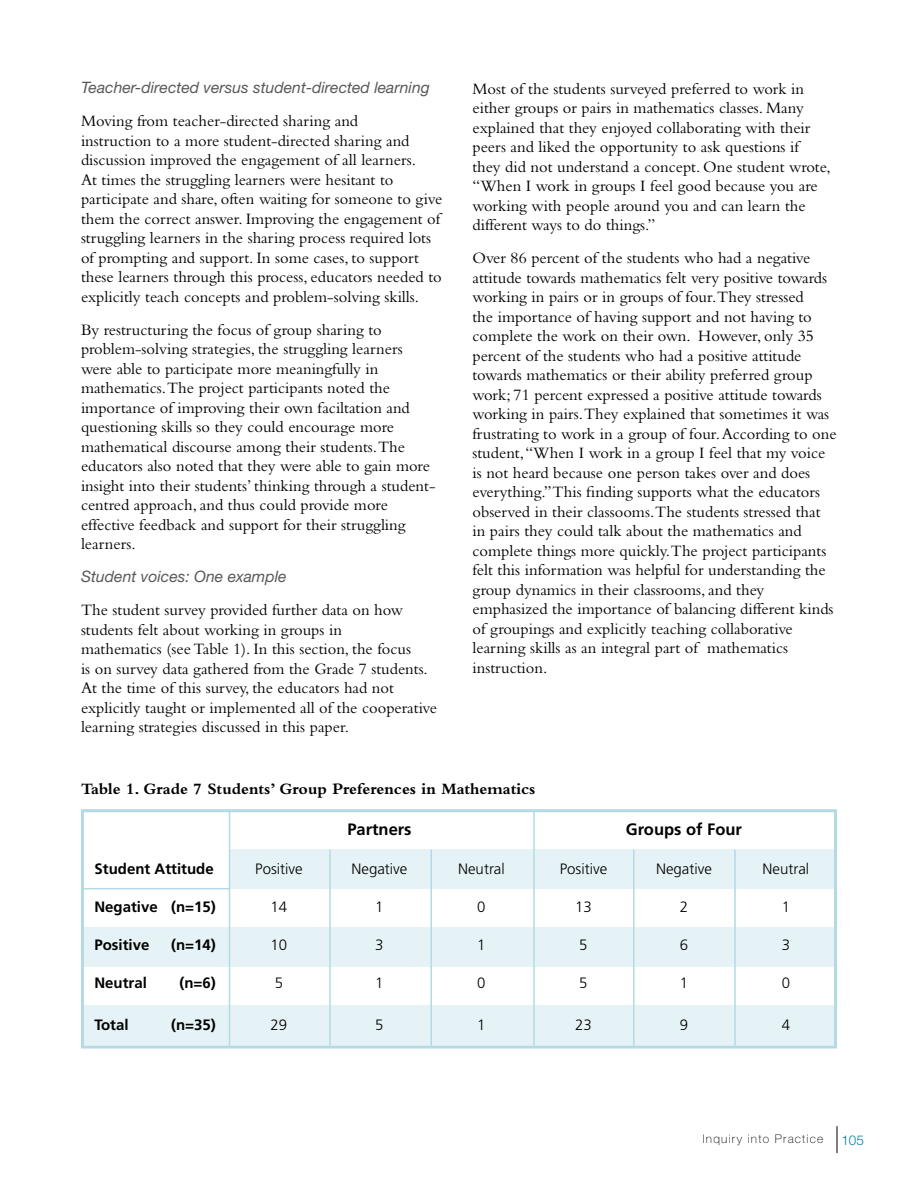
<style>
.page{position:relative;width:918px;height:1188px;background:#fff}
.page>*{position:absolute;margin:0;border:0;box-sizing:border-box;transform-origin:0 0}
.t1{font:16.5px/19.5px "Bembo";color:#000}
.t2{font:700 16.5px "Bembo";color:#000}
.t3{font:700 16.5px "Frutiger";color:#000}
.t4{font:italic 15.75px "Helvetica Neue";color:#58595b}
.t5{font:300 15px "Frutiger";color:#000}
.t6{font:700 15px "Frutiger";color:#000}
.t7{font:300 13.5px "Helvetica Neue";color:#0083a9}
.t8{font:100 12px "Helvetica Neue";letter-spacing:.1em;color:#000}
</style>
<div class="page">
<svg style="left:837px;top:1126px;width:1px;height:27px"></svg>
<svg style="left:81px;top:809px;width:756px;height:240px"></svg>
<hr style="left:229px;top:809px;width:1px;height:237px;background:#b3dae5">
<hr style="left:329px;top:850px;width:2px;height:196px;background:#b3dae5">
<hr style="left:430px;top:850px;width:2px;height:196px;background:#b3dae5">
<hr style="left:533px;top:809px;width:2px;height:237px;background:#b3dae5">
<hr style="left:633px;top:850px;width:1px;height:196px;background:#b3dae5">
<hr style="left:734px;top:850px;width:2px;height:196px;background:#b3dae5">
<hr style="left:81px;top:888px;width:149px;height:1px;background:#b3dae5">
<p class="t4" style="left:81px;top:78px;width:350px">Teacher-directed versus student-directed learning</p>
<p class="t1" style="left:81px;top:111px;width:363px">Moving from teacher-directed sharing and<br>instruction to a more student-directed sharing and discussion improved the engagement of all learners.<br>At times the struggling learners were hesitant to participate and share, often waiting for someone to give them the correct answer. Improving the engagement of struggling learners in the sharing process required lots of prompting and support. In some cases, to support these learners through this process, educators needed to explicitly teach concepts and problem-solving skills.</p>
<p class="t1" style="left:81px;top:320px;width:356px">By restructuring the focus of group sharing to problem-solving strategies, the struggling learners were able to participate more meaningfully in mathematics.The project participants noted the importance of improving their own faciltation and questioning skills so they could encourage more mathematical discourse among their students.The educators also noted that they were able to gain more insight into their students’ thinking through a student&shy;centred approach, and thus could provide more effective feedback and support for their struggling learners.</p>
<p class="t4" style="left:81px;top:567px;width:207px">Student voices: One example</p>
<p class="t1" style="left:81px;top:600px;width:358px">The student survey provided further data on how students felt about working in groups in<br>mathematics (see Table 1). In this section, the focus<br>is on survey data gathered from the Grade 7 students.<br>At the time of this survey, the educators had not explicitly taught or implemented all of the cooperative learning strategies discussed in this paper.</p>
<p class="t1" style="left:472px;top:78px;width:360px">Most of the students surveyed preferred to work in either groups or pairs in mathematics classes. Many explained that they enjoyed collaborating with their peers and liked the opportunity to ask questions if they did not understand a concept. One student wrote, “When I work in groups I feel good because you are working with people around you and can learn the different ways to do things.”</p>
<p class="t1" style="left:472px;top:248px;width:366px">Over 86 percent of the students who had a negative attitude towards mathematics felt very positive towards working in pairs or in groups of four.They stressed<br>the importance of having support and not having to complete the work on their own. However, only 35 percent of the students who had a positive attitude towards mathematics or their ability preferred group work; 71 percent expressed a positive attitude towards working in pairs.They explained that sometimes it was frustrating to work in a group of four. According to one student, “When I work in a group I feel that my voice is not heard because one person takes over and does everything.” This finding supports what the educators observed in their classooms.The students stressed that in pairs they could talk about the mathematics and complete things more quickly.The project participants felt this information was helpful for understanding the group dynamics in their classrooms, and they emphasized the importance of balancing different kinds of groupings and explicitly teaching collaborative learning skills as an integral part of mathematics instruction.</p>
<p class="t2" style="left:81px;top:780px;width:456px">Table 1. Grade 7 Students’ Group Preferences in Mathematics</p>
<p class="t3" style="left:347px;top:820px;width:66px">Partners</p>
<p class="t3" style="left:626px;top:820px;width:118px">Groups of Four</p>
<p class="t6" style="left:94px;top:859px;width:121px">Student Attitude</p>
<p class="t5" style="left:255px;top:860px;width:49px">Positive</p>
<p class="t5" style="left:352px;top:860px;width:57px">Negative</p>
<p class="t5" style="left:458px;top:860px;width:48px">Neutral</p>
<p class="t5" style="left:560px;top:860px;width:49px">Positive</p>
<p class="t5" style="left:656px;top:860px;width:57px">Negative</p>
<p class="t5" style="left:763px;top:860px;width:48px">Neutral</p>
<p class="t6" style="left:94px;top:898px;width:123px">Negative (n=15)</p>
<p class="t5" style="left:271px;top:898px;width:18px">14</p>
<p class="t5" style="left:375px;top:898px;width:10px">1</p>
<p class="t5" style="left:477px;top:898px;width:10px">0</p>
<p class="t5" style="left:575px;top:898px;width:18px">13</p>
<p class="t5" style="left:680px;top:898px;width:10px">2</p>
<p class="t5" style="left:782px;top:898px;width:10px">1</p>
<p class="t6" style="left:94px;top:936px;width:57px">Positive</p>
<p class="t6" style="left:171px;top:936px;width:46px">(n=14)</p>
<p class="t5" style="left:271px;top:936px;width:18px">10</p>
<p class="t5" style="left:375px;top:936px;width:10px">3</p>
<p class="t5" style="left:477px;top:936px;width:10px">1</p>
<p class="t5" style="left:579px;top:936px;width:10px">5</p>
<p class="t5" style="left:680px;top:936px;width:10px">6</p>
<p class="t5" style="left:782px;top:936px;width:10px">3</p>
<p class="t6" style="left:94px;top:974px;width:54px">Neutral</p>
<p class="t6" style="left:179px;top:974px;width:38px">(n=6)</p>
<p class="t5" style="left:275px;top:975px;width:10px">5</p>
<p class="t5" style="left:375px;top:975px;width:10px">1</p>
<p class="t5" style="left:477px;top:975px;width:10px">0</p>
<p class="t5" style="left:579px;top:975px;width:10px">5</p>
<p class="t5" style="left:680px;top:975px;width:10px">1</p>
<p class="t5" style="left:782px;top:975px;width:10px">0</p>
<p class="t6" style="left:94px;top:1015px;width:36px">Total</p>
<p class="t6" style="left:171px;top:1015px;width:46px">(n=35)</p>
<p class="t5" style="left:271px;top:1016px;width:18px">29</p>
<p class="t5" style="left:375px;top:1016px;width:10px">5</p>
<p class="t5" style="left:477px;top:1016px;width:10px">1</p>
<p class="t5" style="left:575px;top:1016px;width:18px">23</p>
<p class="t5" style="left:680px;top:1016px;width:10px">9</p>
<p class="t5" style="left:782px;top:1016px;width:10px">4</p>
<p class="t8" style="left:703px;top:1132px;width:122px">Inquiry into Practice</p>
<p class="t7" style="left:841px;top:1132px;width:24px">105</p>
</div>
